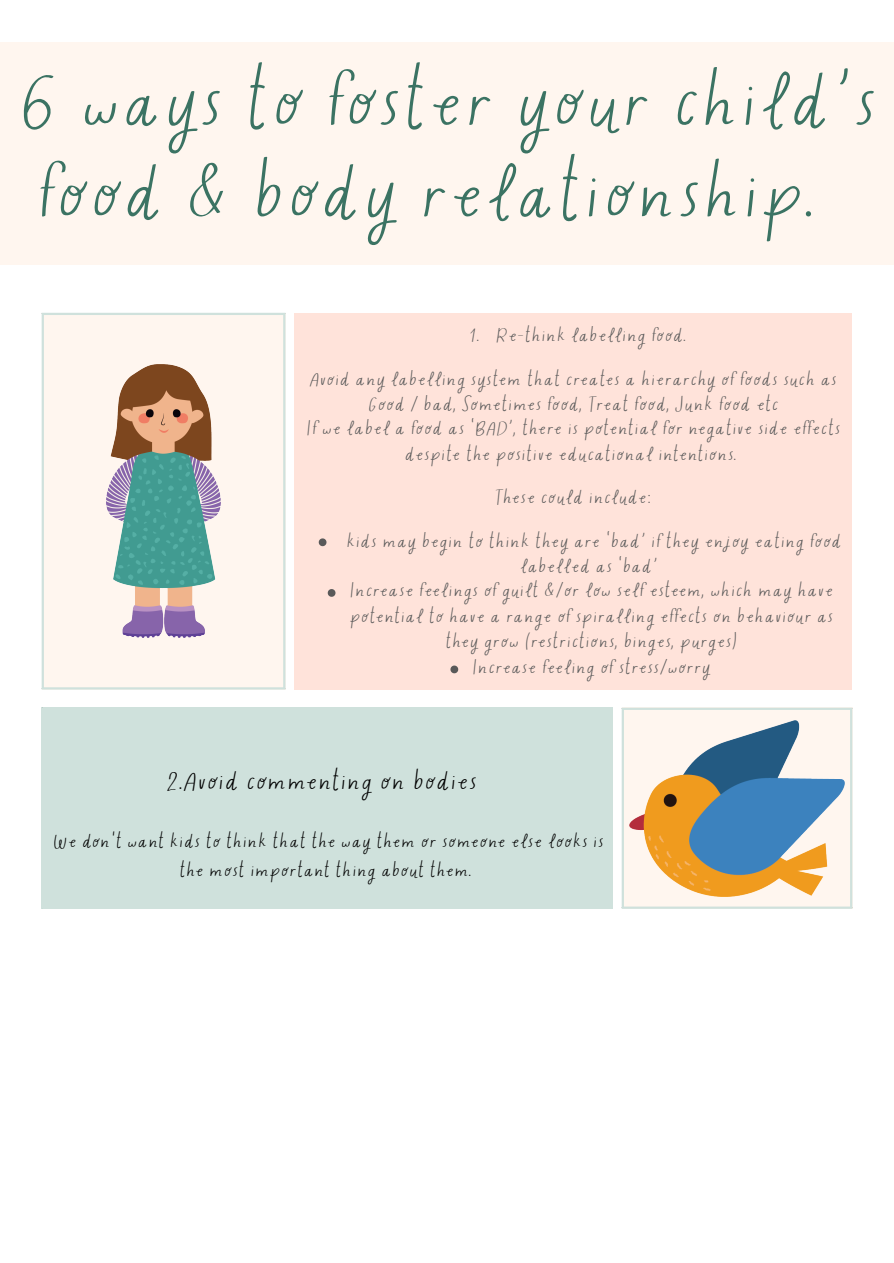
<style>
.page{position:relative;width:894px;height:1263px;background:#fff}
.page>*{position:absolute;margin:0;border:0;box-sizing:border-box;transform-origin:0 0}
.t1{font:83.4px/91.5px "Rocking Horse";color:#3b7363}
.t2{font:28.5px "Rocking Horse";color:#000}
.t3{font:21px/25.2px "Rocking Horse";color:#595959;text-align:center}
.t4{font:21px/29.2px "Rocking Horse";color:#000;text-align:center}
</style>
<div class="page">
<div style="left:0;top:42px;width:893px;height:222px;background:#fff6ef"></div>
<div style="left:42px;top:313px;width:243px;height:376px;background:#fff6ef"></div>
<div style="left:294px;top:313px;width:558px;height:376px;background:#ffe3da"></div>
<img style="left:107px;top:364px;width:113px;height:274px">
<svg style="left:318px;top:538px;width:8px;height:8px"></svg>
<svg style="left:327px;top:589px;width:8px;height:8px"></svg>
<svg style="left:450px;top:666px;width:8px;height:7px"></svg>
<hr style="left:42px;top:315px;width:2px;height:372px;background:#cfe1dc">
<hr style="left:283px;top:315px;width:2px;height:372px;background:#cfe1dc">
<hr style="left:42px;top:313px;width:243px;height:2px;background:#cfe1dc">
<hr style="left:42px;top:687px;width:243px;height:2px;background:#cfe1dc">
<div style="left:42px;top:708px;width:570px;height:201px;background:#cfe1dc"></div>
<div style="left:621px;top:708px;width:231px;height:201px;background:#fff6ef"></div>
<img style="left:629px;top:720px;width:215px;height:177px">
<hr style="left:621px;top:710px;width:2px;height:196px;background:#cfe1dc">
<hr style="left:849px;top:710px;width:3px;height:196px;background:#cfe1dc">
<hr style="left:621px;top:708px;width:231px;height:2px;background:#cfe1dc">
<hr style="left:621px;top:906px;width:231px;height:3px;background:#cfe1dc">
<p class="t1" style="left:17px;top:50px;width:861px">6 ways to foster your child’s food &amp; body relationship.</p>
<p class="t3" style="left:468px;top:321px;width:219px">1. Re-think labelling food.</p>
<p class="t3" style="left:306px;top:365px;width:535px">Avoid any labelling system that creates a hierarchy of foods such as Good / bad, Sometimes food, Treat food, Junk food etc<br>If we label a food as ‘BAD’, there is potential for negative side effects despite the positive educational intentions.</p>
<p class="t3" style="left:494px;top:483px;width:159px">These could include:</p>
<p class="t3" style="left:346px;top:527px;width:497px;line-height:24.8px">kids may begin to think they are ‘bad’ if they enjoy eating food labelled as ‘bad’</p>
<p class="t3" style="left:349px;top:576px;width:485px">Increase feelings of guilt &amp;/or low self esteem, which may have potential to have a range of spiralling effects on behaviour as they grow (restrictions, binges, purges)</p>
<p class="t3" style="left:472px;top:653px;width:240px">Increase feeling of stress/worry</p>
<h1 class="t2" style="left:166px;top:762px;width:312px">2.Avoid commenting on bodies</h1>
<p class="t4" style="left:53px;top:825px;width:552px">We don't want kids to think that the way them or someone else looks is the most important thing about them.</p>
</div>
